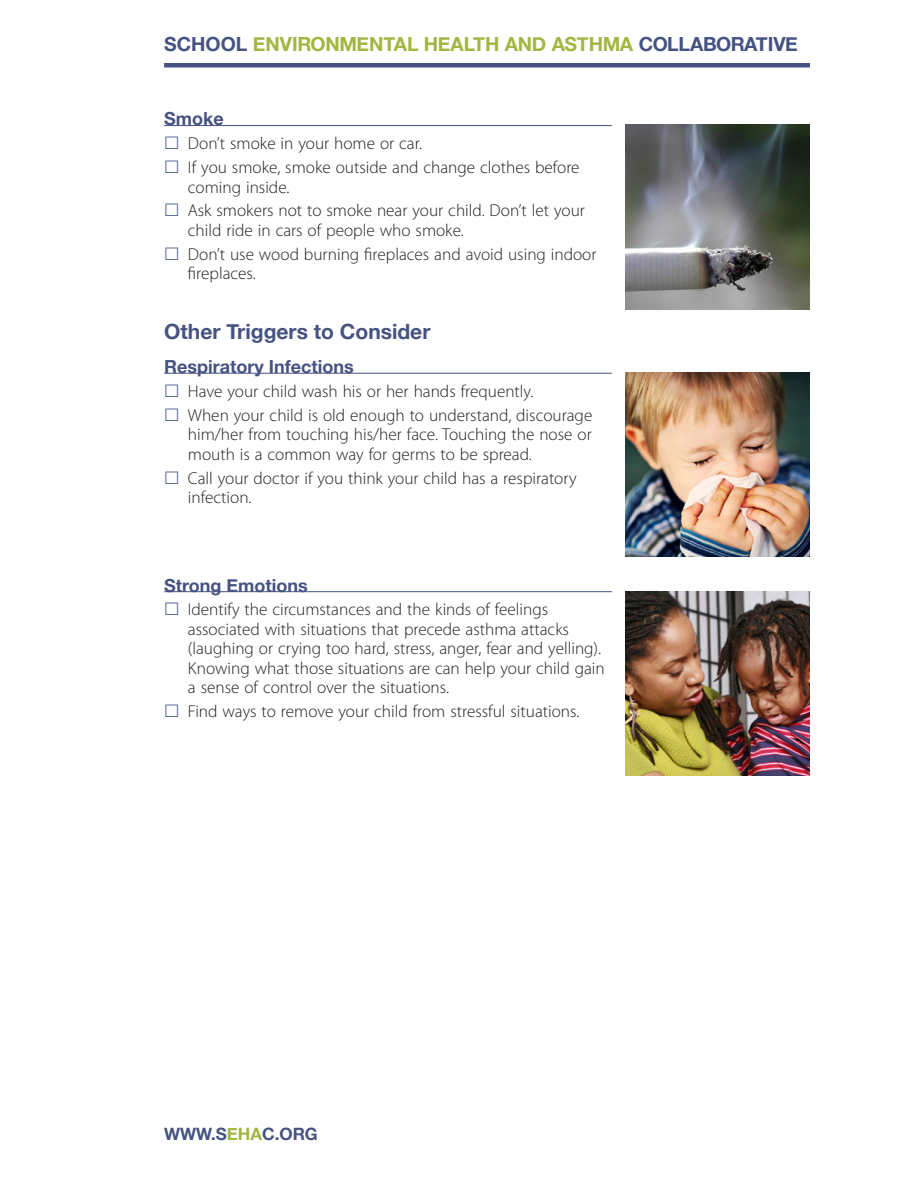
<style>
.page{position:relative;width:918px;height:1188px;background:#fff}
.page>*{position:absolute;margin:0;border:0;box-sizing:border-box;transform-origin:0 0}
.SubH_1{font:700 21px "Helvetica Neue";color:#455282}
.SubH_1-2{font:700 19.5px "Helvetica Neue";letter-spacing:-.02em;color:#a1b741}
.SubH_2b{font:700 18px "Helvetica Neue";color:#455282}
.t1{font:300 17.25px/19.5px "Myriad Pro";color:#231f20}
.SubH_1-3{font:700 16.95px "Helvetica Neue";color:#455282}
.s1{color:#455282}
.s2{color:#a1b741}
</style>
<div class="page">
<hr style="left:164px;top:125px;width:448px;height:1px;background:#455282">
<hr style="left:164px;top:373px;width:448px;height:1px;background:#455282">
<hr style="left:164px;top:591px;width:448px;height:1px;background:#455282">
<div style="left:164px;top:63px;width:646px;height:5px;background:#455282"></div>
<img style="left:625px;top:372px;width:185px;height:185px">
<img style="left:625px;top:124px;width:185px;height:185px">
<img style="left:625px;top:591px;width:185px;height:185px">
<p class="SubH_1-2" style="left:164px;top:27px;width:635px"><span class="s1">SCHOOL</span> ENVIRONMENTAL HEALTH AND ASTHMA <span class="s1">COLLABORATIVE</span></p>
<p class="SubH_2b" style="left:164px;top:103px;width:61px">Smoke</p>
<p class="t1" style="left:188px;top:134px;width:236px">Don’t smoke in your home or car.</p>
<p class="t1" style="left:188px;top:158px;width:393px">If you smoke, smoke outside and change clothes before coming inside.</p>
<p class="t1" style="left:188px;top:201px;width:399px">Ask smokers not to smoke near your child. Don’t let your child ride in cars of people who smoke.</p>
<p class="t1" style="left:188px;top:244px;width:410px">Don’t use wood burning fireplaces and avoid using indoor fireplaces.</p>
<p class="SubH_1" style="left:164px;top:312px;width:268px">Other Triggers to Consider</p>
<p class="SubH_2b" style="left:164px;top:350px;width:191px">Respiratory Infections</p>
<p class="t1" style="left:188px;top:382px;width:347px">Have your child wash his or her hands frequently.</p>
<p class="t1" style="left:188px;top:405px;width:406px;text-align:justify">When your child is old enough to understand, discourage him/her from touching his/her face. Touching the nose or mouth is a common way for germs to be spread.</p>
<p class="t1" style="left:188px;top:468px;width:390px">Call your doctor if you think your child has a respiratory infection.</p>
<p class="SubH_2b" style="left:164px;top:569px;width:145px">Strong Emotions</p>
<p class="t1" style="left:188px;top:600px;width:418px">Identify the circumstances and the kinds of feelings associated with situations that precede asthma attacks (laughing or crying too hard, stress, anger, fear and yelling).<br>Knowing what those situations are can help your child gain a sense of control over the situations.</p>
<p class="t1" style="left:188px;top:702px;width:393px">Find ways to remove your child from stressful situations.</p>
<p class="SubH_1-3" style="left:164px;top:1118px;width:155px">WWW.S<span class="s2">EHA</span>C.ORG</p>
</div>
